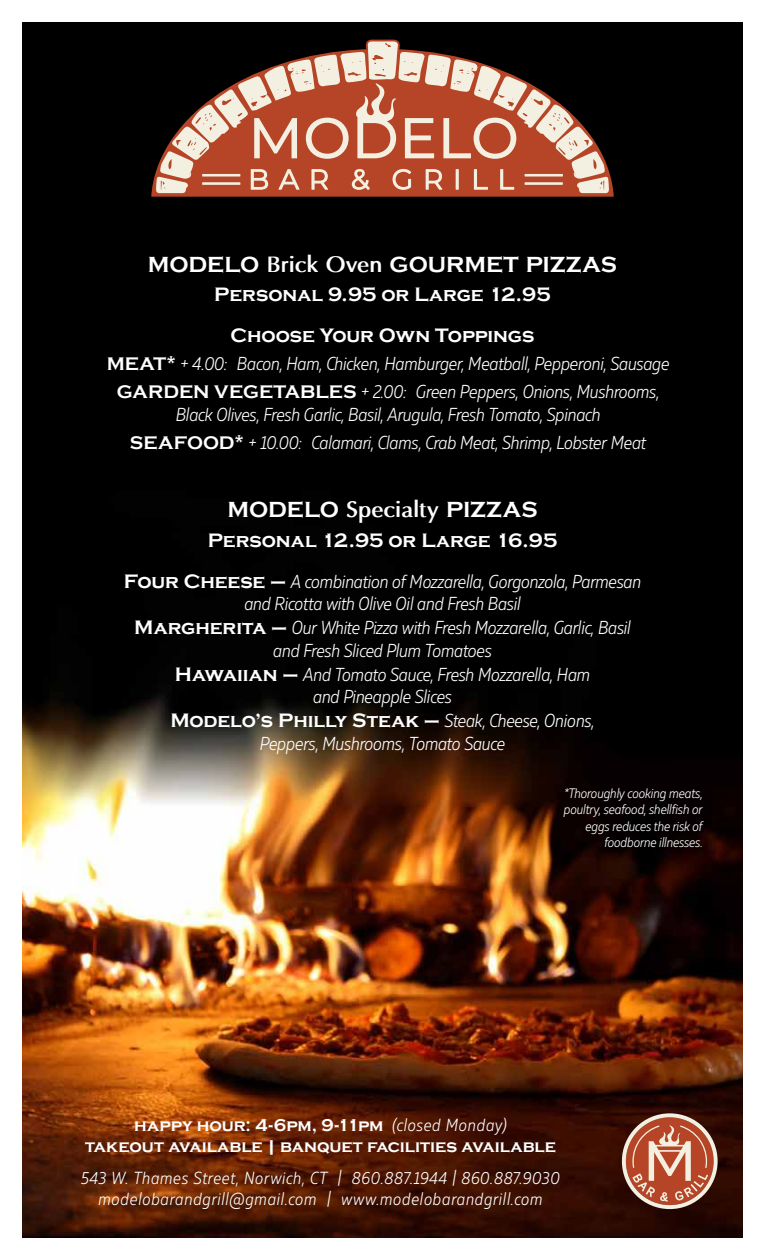
<style>
.page{position:relative;width:765px;height:1260px;background:#fff}
.page>*{position:absolute;margin:0;border:0;box-sizing:border-box;transform-origin:0 0}
.t1{font:700 22.5px "Copperplate Gothic";letter-spacing:-.005em;color:#fff}
.t2{font:700 20px/40.9px "Copperplate Gothic";letter-spacing:-.005em;color:#fff;text-align:center}
.t3{font:italic 300 18.75px/23.1px "Muller Narrow";letter-spacing:-.005em;color:#fff;text-align:center}
.t4{font:italic 300 17.5px/21px "Muller Narrow";letter-spacing:.05em;color:#fff;text-align:center}
.t5{font:700 17.5px/21px "Copperplate Gothic";letter-spacing:-.005em;color:#fff;text-align:center}
.t6{font:italic 300 13.75px/16.5px "Muller Narrow";color:#fff;text-align:right}
.s1{font-family:"Optima"}
.s2{font-family:"Copperplate Gothic";font-weight:700;font-style:normal}
.s3{font-family:"Copperplate Gothic";font-weight:700;font-style:normal;font-size:20px}
.s4{font-family:"Muller Narrow";font-weight:300;font-style:italic;font-size:18.75px}
.s5{font-family:"Muller Narrow";font-weight:300;font-style:italic}
</style>
<div class="page">
<img style="left:22px;top:22px;width:720px;height:1216px">
<svg style="left:622px;top:1113px;width:96px;height:96px;background:#a86650"></svg>
<svg style="left:151px;top:40px;width:463px;height:157px;background:#562112"></svg>
<svg style="left:156px;top:41px;width:453px;height:152px;background:#98624f"></svg>
<hr style="left:202px;top:174px;width:38px;height:3px;background:#f4f0e1">
<hr style="left:202px;top:182px;width:38px;height:3px;background:#f4f0e1">
<hr style="left:525px;top:174px;width:38px;height:3px;background:#f4f0e1">
<hr style="left:525px;top:182px;width:38px;height:3px;background:#f4f0e1">
<p class="t1" style="left:148px;top:252px;width:471px">MODELO <span class="s1">Brick Oven</span> GOURMET PIZZAS</p>
<p class="t2" style="left:214px;top:275px;width:338px">Personal 9.95 or Large 12.95<br>Choose Your Own Toppings</p>
<p class="t3" style="left:107px;top:350px;width:564px;line-height:28.1px"><span class="s2">MEAT*</span> + 4.00: Bacon, Ham, Chicken, Hamburger, Meatball, Pepperoni, Sausage<br><span class="s2">GARDEN VEGETABLES</span> + 2.00: Green Peppers, Onions, Mushrooms,</p>
<p class="t3" style="left:130px;top:400px;width:518px;line-height:28.1px">Black Olives, Fresh Garlic, Basil, Arugula, Fresh Tomato, Spinach<br><span class="s2">SEAFOOD*</span> + 10.00: Calamari, Clams, Crab Meat, Shrimp, Lobster Meat</p>
<p class="t1" style="left:227px;top:497px;width:312px">MODELO <span class="s1">Specialty</span> PIZZAS</p>
<p class="t2" style="left:208px;top:520px;width:351px">Personal 12.95 or Large 16.95</p>
<p class="t3" style="left:124px;top:570px;width:519px"><span class="s3">Four Cheese –</span> A combination of Mozzarella, Gorgonzola, Parmesan and Ricotta with Olive Oil and Fresh Basil<br><span class="s3">Margherita –</span> Our White Pizza with Fresh Mozzarella, Garlic, Basil and Fresh Sliced Plum Tomatoes<br><span class="s3">Hawaiian –</span> And Tomato Sauce, Fresh Mozzarella, Ham<br>and Pineapple Slices</p>
<p class="t2" style="left:170px;top:701px;width:426px">Modelo’s Philly Steak – <span class="s4">Steak, Cheese, Onions,</span></p>
<p class="t3" style="left:260px;top:732px;width:247px">Peppers, Mushrooms, Tomato Sauce</p>
<p class="t6" style="left:564px;top:785px;width:140px">*Thoroughly cooking meats, poultry, seafood, shellfish or eggs reduces the risk of foodborne illnesses.</p>
<p class="t5" style="left:85px;top:1115px;width:472px">happy hour: 4-6pm, 9-11pm <span class="s5">(closed Monday)<br></span>takeout available | banquet facilities available</p>
<p class="t4" style="left:81px;top:1168px;width:480px">543 W. Thames Street, Norwich, CT | 860.887.1944 | 860.887.9030 modelobarandgrill@gmail.com | www.modelobarandgrill.com</p>
</div>
